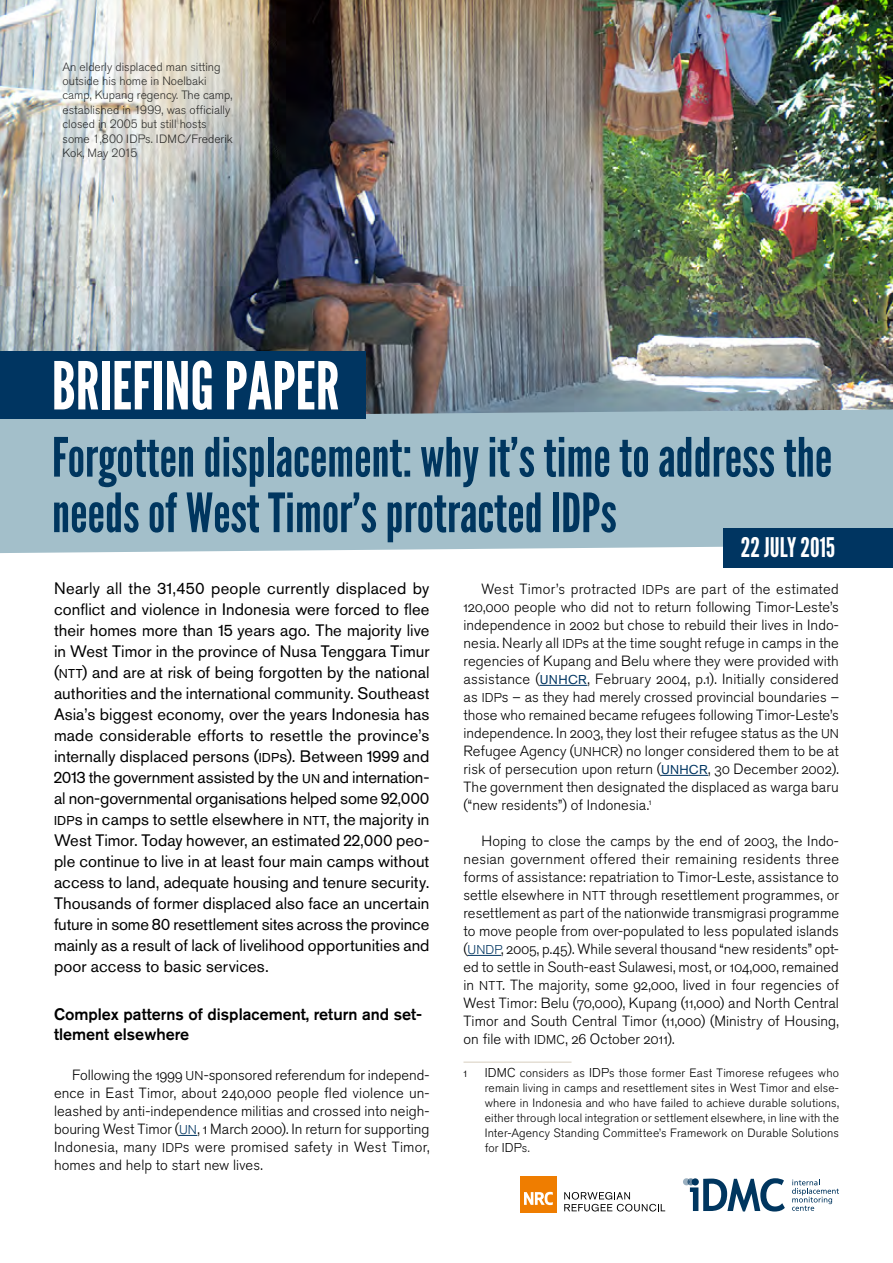
<style>
.page{position:relative;width:893px;height:1263px;background:#fff}
.page>*{position:absolute;margin:0;border:0;box-sizing:border-box;transform-origin:0 0}
.t1{font:66px "League Gothic";color:#fff}
.t2{font:54px/55.5px "League Gothic";color:#00365f}
.t3{font:27px "League Gothic";color:#fff}
.t4{font:16.5px/21px "Akzidenz Grotesk Pro";color:#000;text-align:justify}
.t5{font:500 16.5px/19.8px "Akzidenz Grotesk Pro";color:#000}
.t6{font:300 14.7px/18px "Akzidenz Grotesk Pro";letter-spacing:.005em;color:#000;text-align:justify}
.t7{font:300 12px/14.4px "Akzidenz Grotesk Pro";color:#000}
.s1{font-size:12.75px}
.s2{font-size:12.75px;color:#003561}
.s3{font-weight:400;font-size:12.75px;color:#003561}
</style>
<div class="page">
<img style="left:0;top:0;width:893px;height:409px">
<svg style="left:683px;top:1178px;width:102px;height:33px"></svg>
<svg style="left:792px;top:1179px;width:47px;height:32px"></svg>
<div style="left:520px;top:1176px;width:37px;height:37px;background:#ef7d00"></div>
<svg style="left:524px;top:1192px;width:29px;height:13px"></svg>
<svg style="left:564px;top:1192px;width:101px;height:19px"></svg>
<div style="left:0;top:409px;width:893px;height:144px;background:#a3bfca"></div>
<div style="left:0;top:352px;width:366px;height:67px;background:#003561"></div>
<div style="left:724px;top:528px;width:169px;height:39px;background:#003561"></div>
<svg style="left:179px;top:1135px;width:18px;height:1px"></svg>
<hr style="left:540px;top:685px;width:47px;height:1px;background:#003561">
<hr style="left:661px;top:775px;width:47px;height:1px;background:#003561">
<hr style="left:467px;top:955px;width:34px;height:1px;background:#003561">
<hr style="left:463px;top:1062px;width:108px;height:1px;background:#d7cebe">
<p class="t7" style="left:63px;top:59px;width:172px">An elderly displaced man sitting outside his home in Noelbaki camp, Kupang regency. The camp, established in 1999, was officially closed in 2005 but still hosts some 1,800 IDPs. IDMC/Frederik<br>Kok, May 2015</p>
<h1 class="t1" style="left:52px;top:347px;width:289px">BRIEFING PAPER</h1>
<h2 class="t2" style="left:52px;top:430px;width:782px">Forgotten displacement: why it’s time to address the needs of West Timor’s protracted IDPs</h2>
<h3 class="t3" style="left:741px;top:532px;width:96px">22 JULY 2015</h3>
<p class="t4" style="left:54px;top:578px;width:377px">Nearly all the 31,450 people currently displaced by conflict and violence in Indonesia were forced to flee their homes more than 15 years ago. The majority live in West Timor in the province of Nusa Tenggara Timur (<span class="s1">NTT</span>) and are at risk of being forgotten by the national authorities and the international community. Southeast Asia’s biggest economy, over the years Indonesia has made considerable efforts to resettle the province’s internally displaced persons (<span class="s1">IDP</span>s). Between 1999 and 2013 the government assisted by the <span class="s1">UN</span> and internation&shy;al non-governmental organisations helped some 92,000<br><span class="s1">IDP</span>s in camps to settle elsewhere in <span class="s1">NTT</span>, the majority in West Timor. Today however, an estimated 22,000 peo&shy;ple continue to live in at least four main camps without access to land, adequate housing and tenure security.<br>Thousands of former displaced also face an uncertain future in some 80 resettlement sites across the province mainly as a result of lack of livelihood opportunities and poor access to basic services.</p>
<p class="t5" style="left:54px;top:1004px;width:370px">Complex patterns of displacement, return and set&shy;tlement elsewhere</p>
<p class="t6" style="left:54px;top:1066px;width:377px;text-indent:18px">Following the 1999 <span class="s1">UN</span>-sponsored referendum for independ&shy;ence in East Timor, about 240,000 people fled violence un&shy;leashed by anti-independence militias and crossed into neigh&shy;bouring West Timor (<span class="s2">UN</span>, 1 March 2000). In return for supporting Indonesia, many <span class="s1">IDP</span>s were promised safety in West Timor, homes and help to start new lives.</p>
<p class="t6" style="left:463px;top:580px;width:377px;text-indent:18px">West Timor’s protracted <span class="s1">IDP</span>s are part of the estimated 120,000 people who did not to return following Timor-Leste’s independence in 2002 but chose to rebuild their lives in Indo&shy;nesia. Nearly all <span class="s1">IDP</span>s at the time sought refuge in camps in the regencies of Kupang and Belu where they were provided with assistance (<span class="s3">UNHCR</span>, February 2004, p.1). Initially considered as <span class="s1">IDP</span>s – as they had merely crossed provincial boundaries – those who remained became refugees following Timor-Leste’s independence. In 2003, they lost their refugee status as the <span class="s1">UN </span>Refugee Agency (<span class="s1">UNHCR</span>) no longer considered them to be at risk of persecution upon return (<span class="s3">UNHCR</span>, 30 December 2002).<br>The government then designated the displaced as warga baru (“new residents”) of Indonesia.<sup>1</sup></p>
<p class="t6" style="left:463px;top:832px;width:377px;text-indent:18px">Hoping to close the camps by the end of 2003, the Indo&shy;nesian government offered their remaining residents three forms of assistance: repatriation to Timor-Leste, assistance to settle elsewhere in <span class="s1">NTT</span> through resettlement programmes, or resettlement as part of the nationwide transmigrasi programme to move people from over-populated to less populated islands (<span class="s2">UNDP</span>, 2005, p.45). While several thousand “new residents” opt&shy;ed to settle in South-east Sulawesi, most, or 104,000, remained in <span class="s1">NTT</span>. The majority, some 92,000, lived in four regencies of West Timor: Belu (70,000), Kupang (11,000) and North Central Timor and South Central Timor (11,000) (Ministry of Housing, on file with <span class="s1">IDMC</span>, 26 October 2011).</p>
<p class="t7" style="left:463px;top:1066px;width:5px">1</p>
<p class="t7" style="left:485px;top:1065px;width:356px;line-height:15px;text-align:justify"><span class="s1">IDMC</span> considers as <span class="s1">IDP</span>s those former East Timorese refugees who remain living in camps and resettlement sites in West Timor and else&shy;where in Indonesia and who have failed to achieve durable solutions, either through local integration or settlement elsewhere, in line with the Inter-Agency Standing Committee’s Framework on Durable Solutions for <span class="s1">IDP</span>s.</p>
</div>
